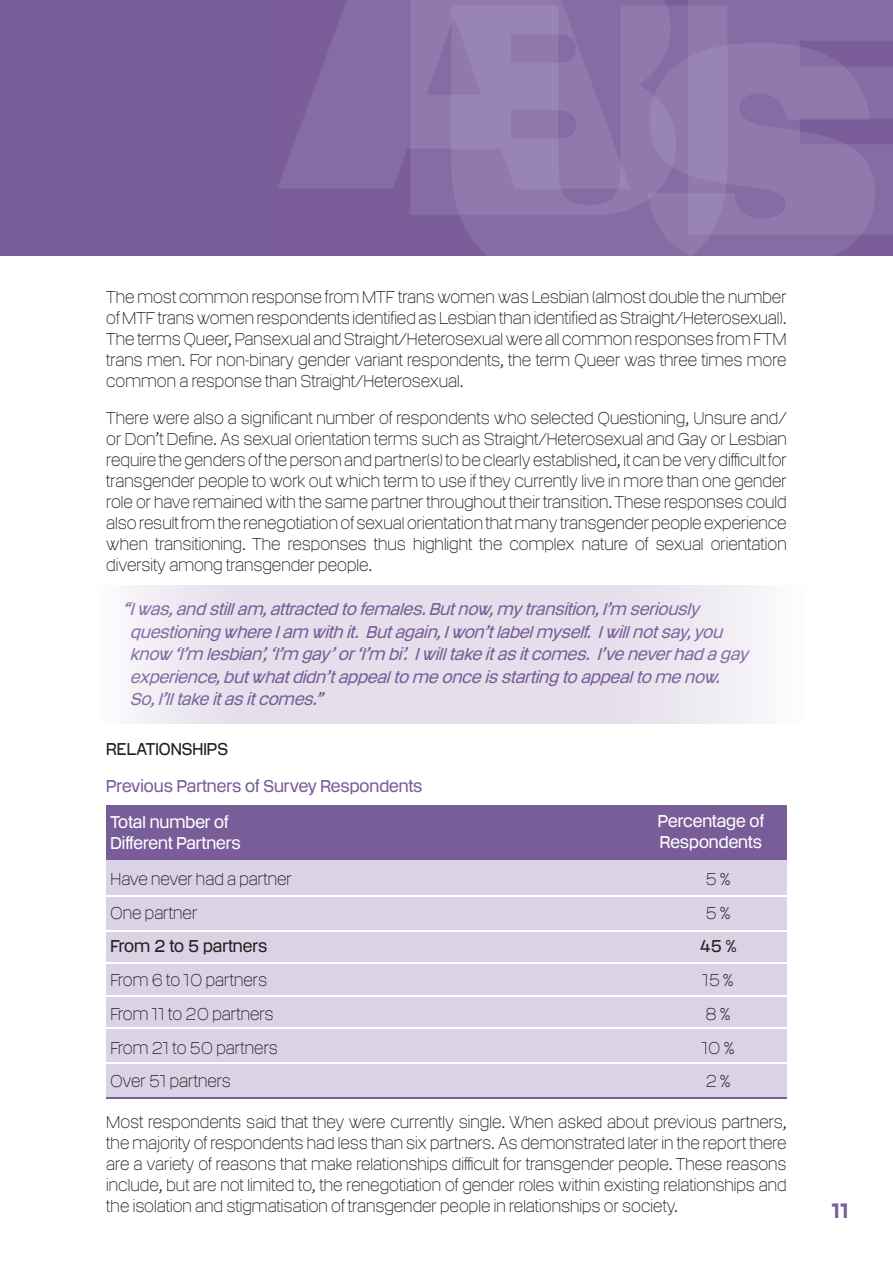
<style>
.page{position:relative;width:893px;height:1263px;background:#fff}
.page>*{position:absolute;margin:0;border:0;box-sizing:border-box;transform-origin:0 0}
.t1{font:21px "Colin Samuels";color:#795d99;scale:.8 1}
.t2{font:100 17.25px/21px "Colin Samuels";color:#231f20;text-align:justify;scale:.8 1}
.t3{font:italic 300 17.25px/22.5px "Colin Samuels";color:#795d99;scale:.8 1}
.t4{font:300 17.25px/21px "Colin Samuels";color:#fff;scale:.8 1}
.t5{font:300 17.25px "Colin Samuels";color:#795d99;scale:.8 1}
.t6{font:300 17.25px "Colin Samuels";color:#231f20;scale:.8 1}
</style>
<div class="page">
<div style="left:0;top:0;width:893px;height:255px;background:#795d99"></div>
<img style="left:278px;top:0;width:615px;height:255px">
<div style="left:106px;top:806px;width:681px;height:291px;background:#dad3e5"></div>
<div style="left:106px;top:806px;width:681px;height:54px;background:#795d99"></div>
<hr style="left:106px;top:896px;width:681px;height:1px;background:#fff">
<hr style="left:106px;top:930px;width:681px;height:1px;background:#fff">
<hr style="left:106px;top:962px;width:681px;height:1px;background:#fff">
<hr style="left:106px;top:996px;width:681px;height:1px;background:#fff">
<hr style="left:106px;top:1027px;width:681px;height:1px;background:#fff">
<hr style="left:106px;top:1062px;width:681px;height:2px;background:#fff">
<hr style="left:106px;top:1097px;width:681px;height:1px;background:#795d99">
<svg style="left:130px;top:586px;width:630px;height:138px;background:#e7e3ed"></svg>
<p class="t2" style="left:106px;top:286px;width:852px">The most common response from MTF trans women was Lesbian (almost double the number of MTF trans women respondents identified as Lesbian than identified as Straight/Heterosexual).<br>The terms Queer, Pansexual and Straight/Heterosexual were all common responses from FTM trans men. For non-binary gender variant respondents, the term Queer was three times more common a response than Straight/Heterosexual.</p>
<p class="t2" style="left:106px;top:408px;width:852px">There were also a significant number of respondents who selected Questioning, Unsure and/ or Don’t Define. As sexual orientation terms such as Straight/Heterosexual and Gay or Lesbian require the genders of the person and partner(s) to be clearly established, it can be very difficult for transgender people to work out which term to use if they currently live in more than one gender role or have remained with the same partner throughout their transition. These responses could also result from the renegotiation of sexual orientation that many transgender people experience when transitioning. The responses thus highlight the complex nature of sexual orientation diversity among transgender people.</p>
<p class="t3" style="left:130px;top:598px;width:780px;text-indent:-7px">“Iwas,and stillam,attracted to females.Butnow,mytransition,I’m seriously questioning where Iam with it. Butagain,Iwon’tlabelmyself. Iwillnotsay,you know ‘I’m lesbian’,‘I’m gay’or‘I’m bi’. Iwilltake itasitcomes. I’ve neverhad a gay experience,butwhatdidn’tappealto me once isstarting to appealto me now.<br>So,I’lltake itasitcomes.”</p>
<p class="t6" style="left:106px;top:739px;width:25px">Relati</p>
<p class="t6" style="left:159px;top:739px;width:67px">onships</p>
<p class="t5" style="left:106px;top:777px;width:397px">Previous Partners of Survey Respondents</p>
<p class="t4" style="left:111px;top:812px;width:164px">Total number of<br>Different Partners</p>
<p class="t4" style="left:658px;top:811px;width:134px">Percentage of<br>Respondents</p>
<p class="t2" style="left:111px;top:868px;width:228px">Have never had a partner</p>
<p class="t2" style="left:706px;top:868px;width:32px">5 %</p>
<p class="t2" style="left:111px;top:902px;width:110px">One partner</p>
<p class="t2" style="left:706px;top:902px;width:32px">5 %</p>
<p class="t6" style="left:111px;top:937px;width:197px">From 2 to 5 partners</p>
<p class="t6" style="left:699px;top:937px;width:48px">45 %</p>
<p class="t2" style="left:111px;top:969px;width:197px">From 6 to 10 partners</p>
<p class="t2" style="left:703px;top:969px;width:40px">15 %</p>
<p class="t2" style="left:111px;top:1003px;width:205px">From 11 to 20 partners</p>
<p class="t2" style="left:706px;top:1003px;width:33px">8 %</p>
<p class="t2" style="left:111px;top:1037px;width:211px">From 21 to 50 partners</p>
<p class="t2" style="left:702px;top:1037px;width:42px">10 %</p>
<p class="t2" style="left:111px;top:1071px;width:152px">Over 51 partners</p>
<p class="t2" style="left:706px;top:1071px;width:32px">2 %</p>
<p class="t2" style="left:106px;top:1111px;width:852px">Most respondents said that they were currently single. When asked about previous partners, the majority of respondents had less than six partners. As demonstrated later in the report there are a variety of reasons that make relationships difficult for transgender people. These reasons include, but are not limited to, the renegotiation of gender roles within existing relationships and the isolation and stigmatisation of transgender people in relationships or society.</p>
<p class="t1" style="left:831px;top:1199px;width:22px">11</p>
</div>
